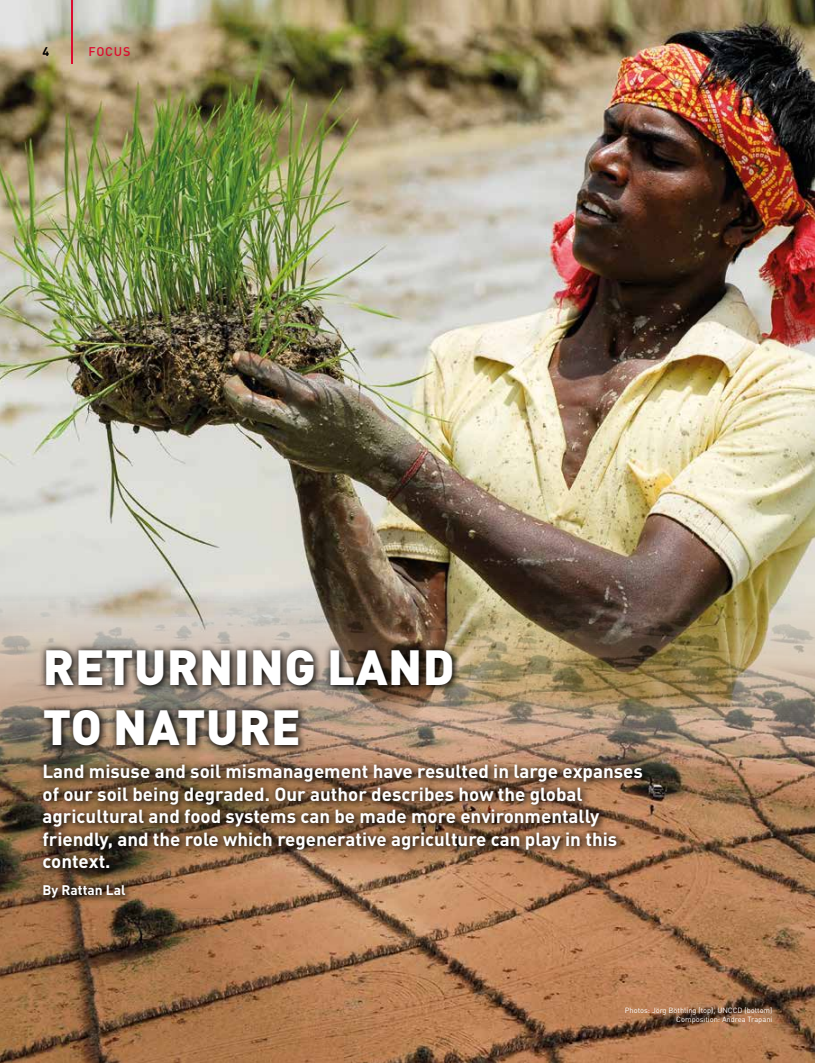
<style>
.page{position:relative;width:815px;height:1063px;background:#fff}
.page>*{position:absolute;margin:0;border:0;box-sizing:border-box;transform-origin:0 0}
.t1{font:900 48.75px/60px "DIN Pro";letter-spacing:.01em;color:#fff}
.t2{font:700 18.75px/22.5px "DIN Pro";color:#fff}
.t3{font:700 13.75px "DIN Pro";color:#fff}
.t4{font:500 12.5px "DIN Pro";letter-spacing:.06em;color:#dd0b2f}
.t5{font:700 12.5px "DIN Pro";color:#000}
.t6{font:7.5px/9px "DIN Pro";color:#fff;text-align:right}
</style>
<div class="page">
<img style="left:0;top:0;width:815px;height:593px">
<img style="left:0;top:593px;width:815px;height:470px">
<div style="left:36px;top:642px;width:614px;height:263px;background:#000;opacity:.75"></div>
<hr style="left:71px;top:0;width:2px;height:64px;background:#dd0b2f">
<p class="t5" style="left:43px;top:43px;width:8px">4</p>
<p class="t4" style="left:89px;top:43px;width:43px">FOCUS</p>
<h1 class="t1" style="left:43px;top:635px;width:413px">RETURNING LAND<br>TO NATURE</h1>
<p class="t2" style="left:43px;top:759px;width:602px">Land misuse and soil mismanagement have resulted in large expanses of our soil being degraded. Our author describes how the global agricultural and food systems can be made more environmentally friendly, and the role which regenerative agriculture can play in this context.</p>
<p class="t3" style="left:43px;top:881px;width:85px">By Rattan Lal</p>
<p class="t6" style="left:625px;top:1005px;width:149px">Photos: Jörg Böthling (top), UNCCD (bottom)<br>Composition: Andrea Trapani</p>
</div>
